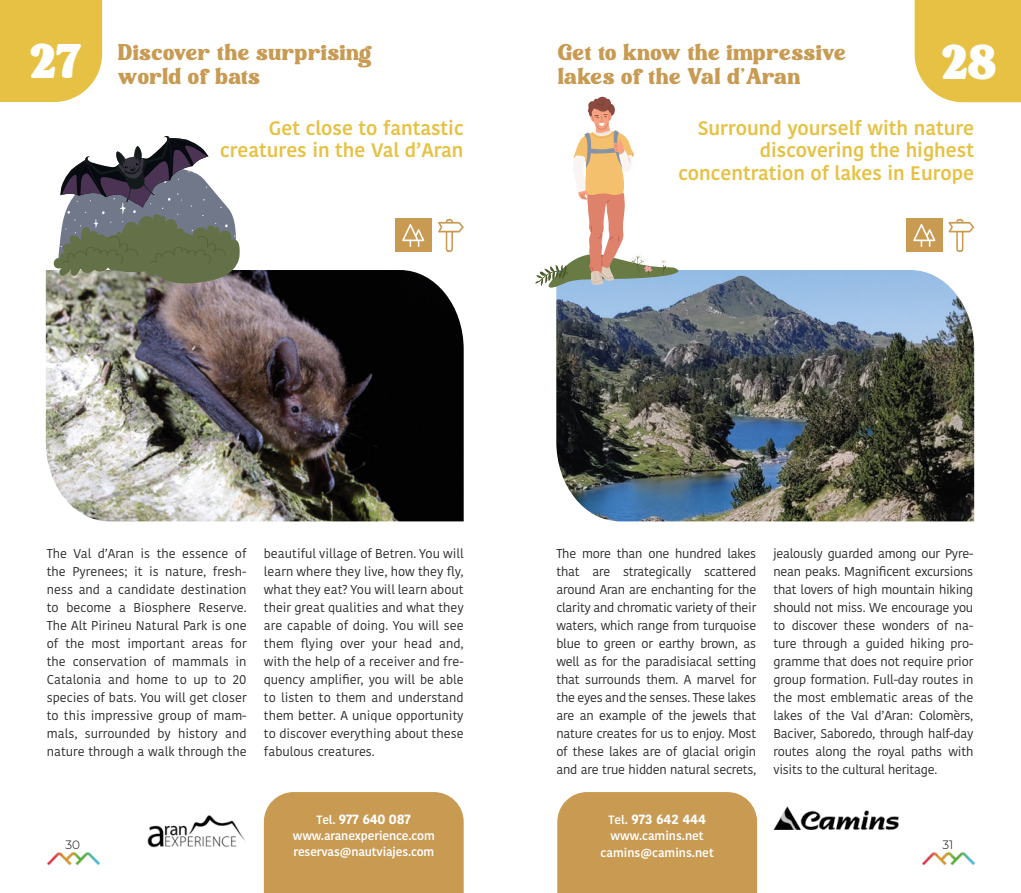
<style>
.page{position:relative;width:1021px;height:893px;background:#fff}
.page>*{position:absolute;margin:0;border:0;box-sizing:border-box;transform-origin:0 0}
.t1{font:48.6px "MADE Mountain";color:#fff}
.t2{font:24px/24px "Mahoda Display";letter-spacing:.01em;color:#c89a52}
.t3{font:600 19.5px/22.5px "Kohinoor Bangla";color:#e6c143;text-align:right}
.t4{font:700 13.5px "Kohinoor Bangla";letter-spacing:-.01em;color:#fff}
.t5{font:12.75px/18px "Kohinoor Bangla";letter-spacing:-.02em;color:#282827;text-align:justify}
.t6{font:600 12px/16.2px "Kohinoor Bangla";letter-spacing:-.01em;color:#fff}
.t7{font:300 12px "Montserrat";color:#000}
.s1{font-weight:600;font-size:12px}
</style>
<div class="page">
<svg style="left:438px;top:219px;width:26px;height:33px"></svg>
<svg style="left:948px;top:219px;width:26px;height:33px"></svg>
<div style="left:0;top:0;width:102px;height:102px;background:#e6c143"></div>
<div style="left:914px;top:0;width:106px;height:102px;background:#e6c143"></div>
<img style="left:46px;top:270px;width:417px;height:251px">
<img style="left:556px;top:270px;width:418px;height:251px">
<div style="left:395px;top:219px;width:36px;height:33px;background:#c89a52"></div>
<div style="left:906px;top:219px;width:36px;height:33px;background:#c89a52"></div>
<div style="left:264px;top:792px;width:199px;height:101px;background:#c89a52"></div>
<div style="left:557px;top:792px;width:200px;height:101px;background:#c89a52"></div>
<img style="left:47px;top:851px;width:53px;height:14px">
<img style="left:922px;top:851px;width:53px;height:14px">
<img style="left:147px;top:815px;width:99px;height:33px">
<svg style="left:402px;top:224px;width:22px;height:23px"></svg>
<svg style="left:913px;top:224px;width:22px;height:23px"></svg>
<svg style="left:535px;top:97px;width:143px;height:191px"></svg>
<svg style="left:53px;top:136px;width:187px;height:148px"></svg>
<img style="left:773px;top:807px;width:126px;height:23px">
<h2 class="t2" style="left:118px;top:40px;width:256px">Discover the surprising world of bats</h2>
<h2 class="t2" style="left:558px;top:40px;width:290px">Get to know the impressive lakes of the Val d’Aran</h2>
<h1 class="t1" style="left:29px;top:28px;width:55px">27</h1>
<h1 class="t1" style="left:940px;top:29px;width:59px">28</h1>
<h3 class="t3" style="left:220px;top:116px;width:245px">Get close to fantastic creatures in the Val d’Aran</h3>
<h3 class="t3" style="left:678px;top:116px;width:297px">Surround yourself with nature discovering the highest concentration of lakes in Europe</h3>
<p class="t5" style="left:47px;top:544px;width:201px">The Val d’Aran is the essence of the Pyrenees; it is nature, fresh&shy;ness and a candidate destination to become a Biosphere Reserve.<br>The Alt Pirineu Natural Park is one of the most important areas for the conservation of mammals in Catalonia and home to up to 20 species of bats. You will get closer to this impressive group of mam&shy;mals, surrounded by history and nature through a walk through the</p>
<p class="t5" style="left:264px;top:544px;width:201px">beautiful village of Betren. You will learn where they live, how they fly, what they eat? You will learn about their great qualities and what they are capable of doing. You will see them flying over your head and, with the help of a receiver and fre&shy;quency amplifier, you will be able to listen to them and understand them better. A unique opportunity to discover everything about these fabulous creatures.</p>
<p class="t5" style="left:556px;top:544px;width:201px">The more than one hundred lakes that are strategically scattered around Aran are enchanting for the clarity and chromatic variety of their waters, which range from turquoise blue to green or earthy brown, as well as for the paradisiacal setting that surrounds them. A marvel for the eyes and the senses. These lakes are an example of the jewels that nature creates for us to enjoy. Most of these lakes are of glacial origin and are true hidden natural secrets,</p>
<p class="t5" style="left:773px;top:544px;width:201px">jealously guarded among our Pyre&shy;nean peaks. Magnificent excursions that lovers of high mountain hiking should not miss. We encourage you to discover these wonders of na&shy;ture through a guided hiking pro&shy;gramme that does not require prior group formation. Full-day routes in the most emblematic areas of the lakes of the Val d’Aran: Colomèrs, Baciver, Saboredo, through half-day routes along the royal paths with visits to the cultural heritage.</p>
<p class="t4" style="left:316px;top:807px;width:96px"><span class="s1">Tel.</span> 977 640 087</p>
<p class="t6" style="left:293px;top:827px;width:143px">www.aranexperience.com reservas@nautviajes.com</p>
<p class="t4" style="left:608px;top:808px;width:99px"><span class="s1">Tel.</span> 973 642 444</p>
<p class="t6" style="left:600px;top:828px;width:115px;text-align:center">www.camins.net camins@camins.net</p>
<p class="t7" style="left:65px;top:836px;width:16px">30</p>
<p class="t7" style="left:942px;top:836px;width:12px">31</p>
</div>
